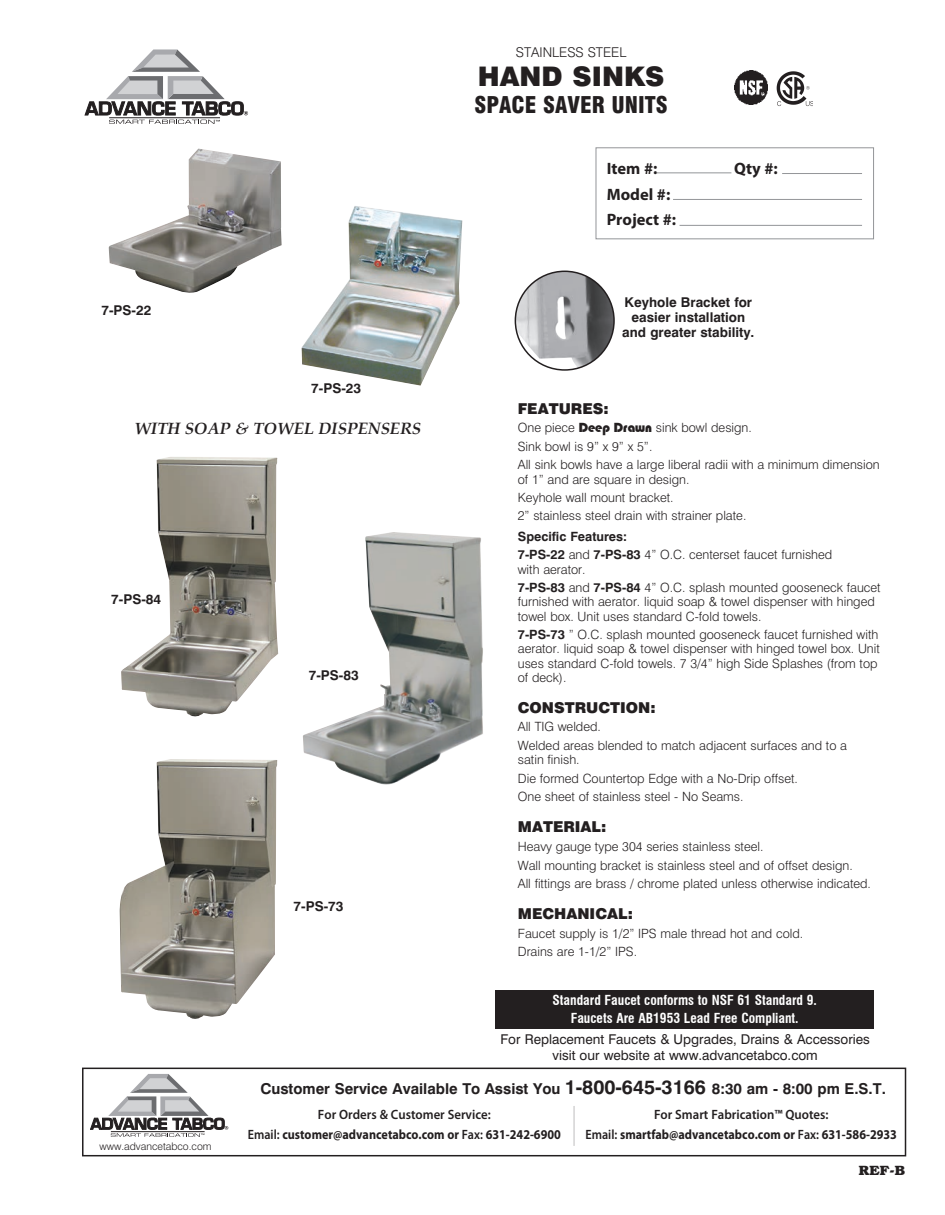
<style>
.page{position:relative;width:945px;height:1215px;background:#fff}
.page>*{position:absolute;margin:0;border:0;box-sizing:border-box;transform-origin:0 0}
.t1{font:900 27px "Swiss 721 BT";color:#231f20}
.t2{font:900 condensed 22.5px "Swiss 721 BT";color:#231f20}
.t3{font:700 16.5px/25.5px "Myriad Pro";color:#231f20}
.t4{font:italic 700 16.5px "Palatino";color:#231f20}
.t5{font:700 15px "Swiss 721 BT";color:#231f20}
.t6{font:900 15px "Swiss 721 BT";color:#231f20}
.t7{font:700 13.5px/19.5px "Myriad Pro";color:#231f20;text-align:center;scale:.9 1}
.t8{font:700 13.5px/15px "Swiss 721 BT";color:#231f20;text-align:center}
.t9{font:13.5px/16.4px "Swiss 721 BT";color:#231f20;text-align:center}
.t10{font:700 condensed 13.5px/18.6px "Swiss 721 BT";color:#fff;text-align:center}
.t11{font:300 13.5px "Swiss 721 BT";color:#231f20}
.t12{font:700 13.5px "Bookman";color:#231f20}
.t13{font:300 12.75px/18.6px "Swiss 721 BT";color:#231f20}
.t14{font:300 10.5px "Swiss 721 BT";color:#231f20}
.s1{font-family:"Blippo BT";font-weight:900}
.s2{font-weight:700}
.s3{font-size:19.5px}
.s4{font-weight:600}
</style>
<div class="page">
<div style="left:82px;top:1068px;width:824px;height:88px;border:2px solid #231f20"></div>
<svg style="left:90px;top:1074px;width:138px;height:63px"></svg>
<hr style="left:574px;top:1106px;width:1px;height:40px;background:#231f20">
<div style="left:596px;top:147px;width:278px;height:92px;background:#fff;border:1px solid #939598"></div>
<hr style="left:782px;top:173px;width:80px;height:1px;background:#939598">
<hr style="left:657px;top:173px;width:74px;height:1px;background:#939598">
<hr style="left:673px;top:199px;width:189px;height:1px;background:#939598">
<hr style="left:680px;top:225px;width:182px;height:1px;background:#939598">
<svg style="left:85px;top:49px;width:163px;height:75px"></svg>
<img style="left:109px;top:149px;width:173px;height:144px">
<img style="left:301px;top:206px;width:161px;height:180px">
<img style="left:303px;top:536px;width:180px;height:249px">
<img style="left:121px;top:457px;width:157px;height:260px">
<img style="left:120px;top:759px;width:157px;height:260px">
<img style="left:515px;top:271px;width:99px;height:97px">
<div style="left:515px;top:271px;width:100px;height:100px;border:2px solid #231f20;border-radius:50%"></div>
<div style="left:495px;top:990px;width:379px;height:39px;background:#231f20"></div>
<img style="left:735px;top:71px;width:33px;height:33px">
<svg style="left:777px;top:71px;width:35px;height:35px"></svg>
<p class="t11" style="left:516px;top:44px;width:112px">STAINLESS STEEL</p>
<h1 class="t1" style="left:478px;top:60px;width:188px">HAND SINKS</h1>
<h2 class="t2" style="left:475px;top:91px;width:195px">SPACE SAVER UNITS</h2>
<p class="t8" style="left:101px;top:302px;width:51px">7-PS-22</p>
<p class="t8" style="left:311px;top:381px;width:51px">7-PS-23</p>
<p class="t4" style="left:134px;top:414px;width:288px">WITH SOAP &amp; TOWEL DISPENSERS</p>
<p class="t8" style="left:111px;top:591px;width:51px">7-PS-84</p>
<p class="t8" style="left:309px;top:667px;width:51px">7-PS-83</p>
<p class="t8" style="left:294px;top:899px;width:51px">7-PS-73</p>
<p class="t3" style="left:607px;top:156px;width:52px">Item #:</p>
<p class="t3" style="left:734px;top:156px;width:45px">Qty #:</p>
<p class="t3" style="left:607px;top:181px;width:71px">Model #:<br>Project #:</p>
<p class="t8" style="left:622px;top:294px;width:134px">Keyhole Bracket for easier installation and greater stability.</p>
<p class="t6" style="left:518px;top:399px;width:93px">FEATURES:</p>
<p class="t13" style="left:518px;top:418px;width:363px">One piece <span class="s1">Deep Drawn</span> sink bowl design.<br>Sink bowl is 9” x 9” x 5”.<br>All sink bowls have a large liberal radii with a minimum dimension</p>
<p class="t13" style="left:518px;top:470px;width:230px;line-height:18.1px">of 1” and are square in design.<br>Keyhole wall mount bracket.<br>2” stainless steel drain with strainer plate.</p>
<p class="t13" style="left:518px;top:527px;width:316px"><span class="s2">Specific Features:<br>7-PS-22</span> and <span class="s2">7-PS-83</span> 4” O.C. centerset faucet furnished</p>
<p class="t13" style="left:518px;top:560px;width:364px">with aerator.<br><span class="s2">7-PS-83</span> and <span class="s2">7-PS-84</span> 4” O.C. splash mounted gooseneck faucet</p>
<p class="t13" style="left:518px;top:595px;width:359px;line-height:14.2px">furnished with aerator. liquid soap &amp; towel dispenser with hinged towel box. Unit uses standard C-fold towels.</p>
<p class="t13" style="left:518px;top:627px;width:364px;line-height:14.2px"><span class="s2">7-PS-73</span> ” O.C. splash mounted gooseneck faucet furnished with aerator. liquid soap &amp; towel dispenser with hinged towel box. Unit uses standard C-fold towels. 7 3/4” high Side Splashes (from top of deck).</p>
<p class="t6" style="left:518px;top:698px;width:139px">CONSTRUCTION:</p>
<p class="t13" style="left:518px;top:718px;width:331px">All TIG welded.<br>Welded areas blended to match adjacent surfaces and to a</p>
<p class="t13" style="left:518px;top:750px;width:282px">satin finish.<br>Die formed Countertop Edge with a No-Drip offset.<br>One sheet of stainless steel - No Seams.</p>
<p class="t6" style="left:518px;top:818px;width:90px">MATERIAL:</p>
<p class="t13" style="left:518px;top:837px;width:355px">Heavy gauge type 304 series stainless steel.<br>Wall mounting bracket is stainless steel and of offset design.<br>All fittings are brass / chrome plated unless otherwise indicated.</p>
<p class="t6" style="left:518px;top:905px;width:117px">MECHANICAL:</p>
<p class="t13" style="left:518px;top:924px;width:287px">Faucet supply is 1/2” IPS male thread hot and cold.<br>Drains are 1-1/2” IPS.</p>
<p class="t10" style="left:553px;top:991px;width:266px">Standard Faucet conforms to NSF 61 Standard 9.<br>Faucets Are AB1953 Lead Free Compliant.</p>
<p class="t9" style="left:500px;top:1030px;width:371px">For Replacement Faucets &amp; Upgrades, Drains &amp; Accessories visit our website at www.advancetabco.com</p>
<p class="t14" style="left:100px;top:1140px;width:114px">www.advancetabco.com</p>
<p class="t5" style="left:260px;top:1079px;width:627px">Customer Service Available To Assist You <span class="s3">1-800-645-3166</span> 8:30 am - 8:00 pm E.S.T.</p>
<p class="t7" style="left:248px;top:1104px;width:349px"><span class="s4">For Orders &amp; Customer Service:<br>Email:</span> customer@advancetabco.com or <span class="s4">Fax:</span> 631-242-6900</p>
<p class="t7" style="left:586px;top:1104px;width:348px"><span class="s4">For Smart Fabrication™ Quotes:<br>Email:</span> smartfab@advancetabco.com or <span class="s4">Fax:</span> 631-586-2933</p>
<p class="t12" style="left:859px;top:1162px;width:48px">REF-B</p>
</div>
